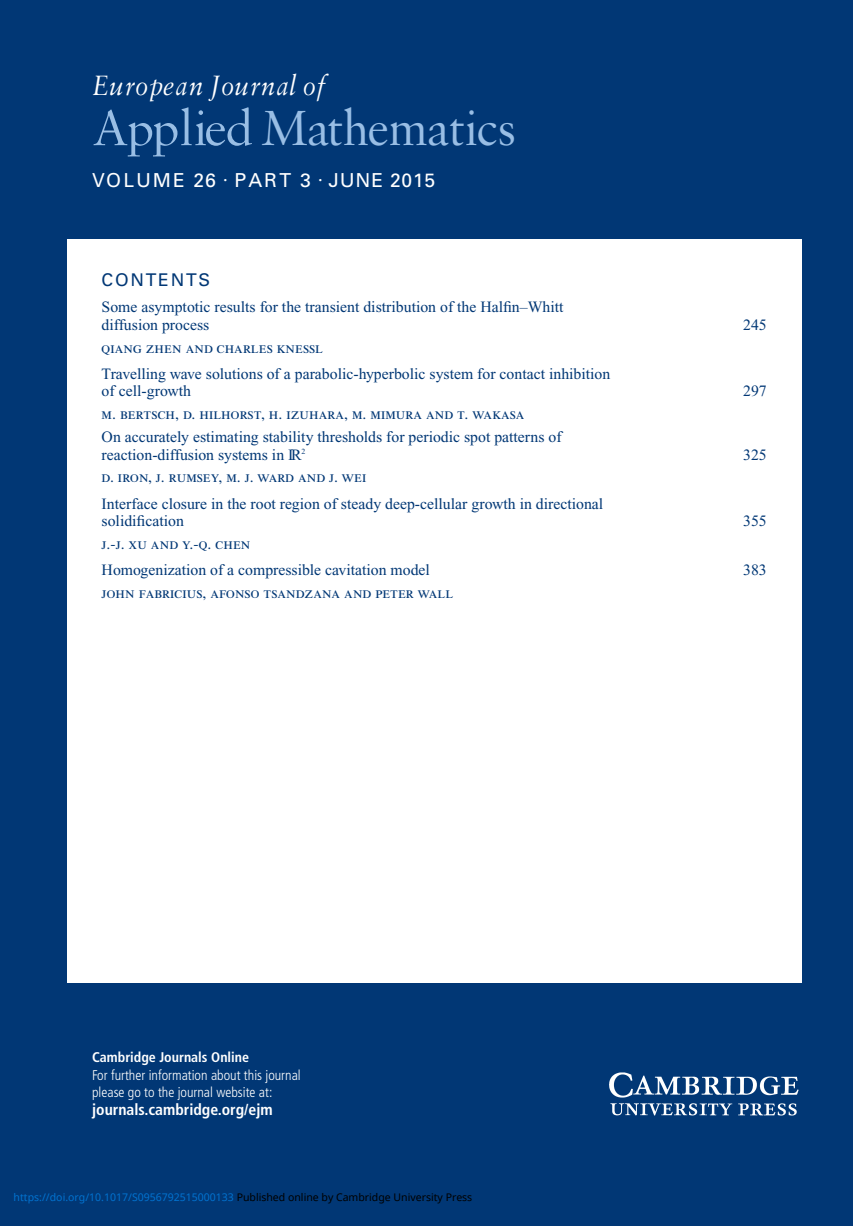
<style>
.page{position:relative;width:853px;height:1226px;background:#fff}
.page>*{position:absolute;margin:0;border:0;box-sizing:border-box;transform-origin:0 0}
.t1{font:52.5px "Sabon";letter-spacing:-.03em;color:#99bee5}
.t2{font:italic 29.75px "Sabon";letter-spacing:.025em;color:#fff;scale:.9 1}
.t3{font:19.25px "Univers";letter-spacing:.07em;color:#fff}
.t4{font:17.5px "Univers";letter-spacing:.1em;color:#013775}
.t5{font:15.75px/17.5px "Times New Roman";color:#013775}
.t6{font:15.75px "Times Roman SC";color:#013775}
.t7{font:700 condensed 15.75px "Frutiger";color:#fff}
.t8{font:300 condensed 14px/17.5px "Frutiger";color:#fff}
.t9{font:700 condensed 14px "Frutiger";color:#fff}
.t10{font:10.5px "Noto Sans";color:#0172cf}
.s1{color:#000}
</style>
<div class="page">
<div style="left:0;top:0;width:852px;height:1226px;background:#013775"></div>
<div style="left:67px;top:239px;width:734px;height:743px;background:#fff"></div>
<img style="left:609px;top:1072px;width:190px;height:44px">
<h2 class="t2" style="left:92px;top:74px;width:260px">European Journal of</h2>
<h1 class="t1" style="left:92px;top:107px;width:425px">Applied Mathematics</h1>
<p class="t3" style="left:92px;top:173px;width:344px">VOLUME 26 <sup>.</sup> PART 3 <sup>.</sup> JUNE 2015</p>
<p class="t4" style="left:102px;top:274px;width:110px">CONTENTS</p>
<p class="t5" style="left:102px;top:300px;width:463px">Some asymptotic results for the transient distribution of the Halfin–Whitt diffusion process</p>
<p class="t6" style="left:102px;top:338px;width:223px">qiang zhen and charles knessl</p>
<p class="t5" style="left:102px;top:366px;width:510px">Travelling wave solutions of a parabolic-hyperbolic system for contact inhibition of cell-growth</p>
<p class="t6" style="left:102px;top:404px;width:424px">m. bertsch, d. hilhorst, h. izuhara, m. mimura and t. wakasa</p>
<p class="t5" style="left:102px;top:429px;width:461px">On accurately estimating stability thresholds for periodic spot patterns of reaction-diffusion systems in IR<sup>2</sup></p>
<p class="t6" style="left:102px;top:467px;width:266px">d. iron, j. rumsey, m. j. ward and j. wei</p>
<p class="t5" style="left:102px;top:496px;width:503px">Interface closure in the root region of steady deep-cellular growth in directional solidification</p>
<p class="t5" style="left:743px;top:317px;width:25px">245</p>
<p class="t5" style="left:743px;top:384px;width:25px">297</p>
<p class="t5" style="left:743px;top:447px;width:25px">325</p>
<p class="t5" style="left:743px;top:513px;width:25px">355</p>
<p class="t6" style="left:102px;top:534px;width:150px">j.-j. xu and y.-q. chen</p>
<p class="t5" style="left:102px;top:562px;width:330px">Homogenization of a compressible cavitation model</p>
<p class="t5" style="left:743px;top:562px;width:25px">383</p>
<p class="t6" style="left:102px;top:583px;width:353px">john fabricius, afonso tsandzana and peter wall</p>
<p class="t9" style="left:92px;top:1051px;width:158px">Cambridge Journals Online</p>
<p class="t8" style="left:92px;top:1067px;width:210px">For further information about this journal please go to the journal website at:</p>
<p class="t7" style="left:92px;top:1102px;width:182px">journals.cambridge.org/ejm</p>
<p class="t10" style="left:14px;top:1189px;width:460px">https://doi.org/10.1017/S0956792515000133 <span class="s1">Published online by Cambridge University Press</span></p>
</div>
